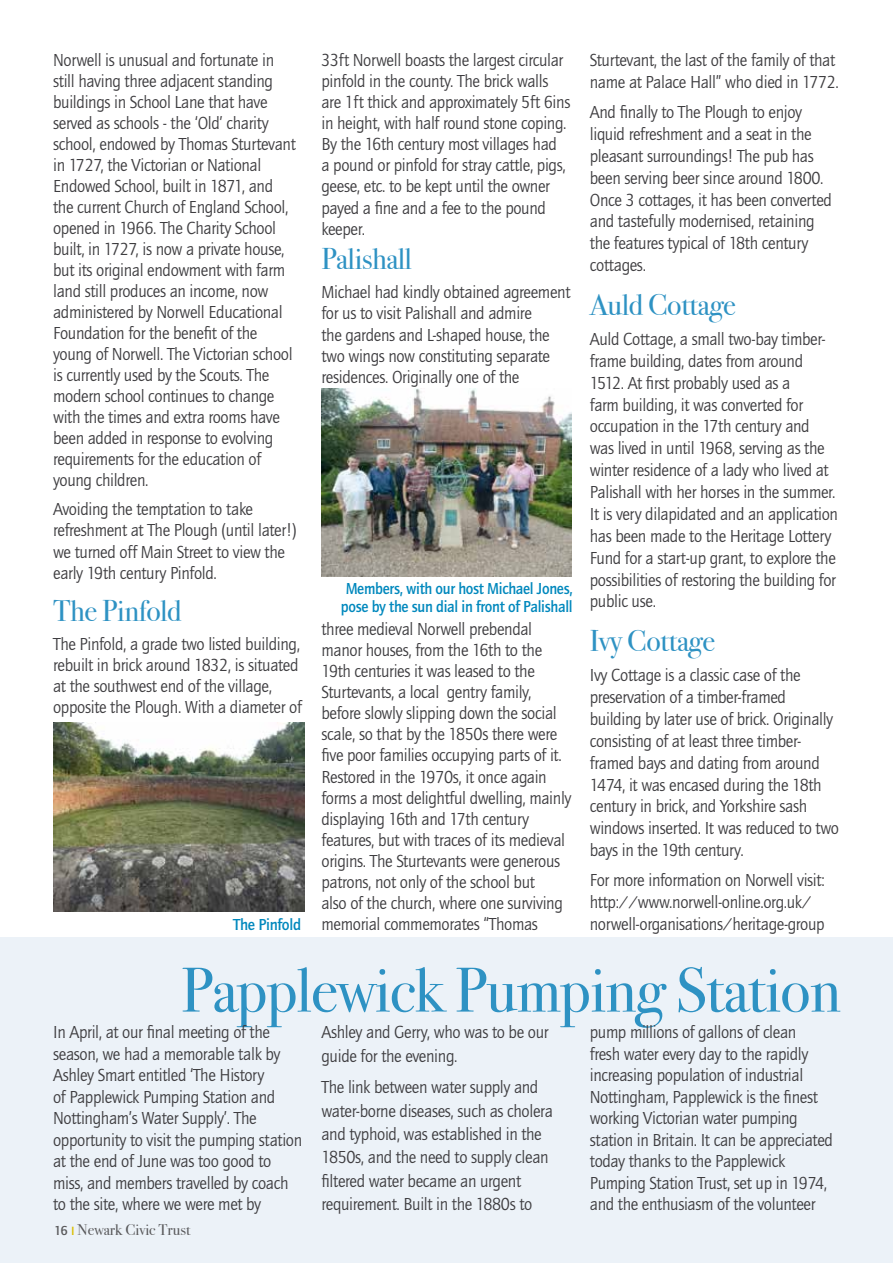
<style>
.page{position:relative;width:893px;height:1263px;background:#fff}
.page>*{position:absolute;margin:0;border:0;box-sizing:border-box;transform-origin:0 0}
.t1{font:63px "Bodoni Svty Two OSITCTT Book";letter-spacing:-.01em;color:#2e92c3}
.t2{font:30px "Bodoni Svty Two OSITCTT Book";letter-spacing:-.01em;color:#2e92c3}
.t3{font:18px/21.9px "Quay Sans EF";letter-spacing:-.02em;color:#3e3d40;scale:.95 1}
.t4{font:500 16.5px/18px "Quay Sans EF";letter-spacing:-.02em;color:#0088bd;scale:.93 1}
.t5{font:500 16.5px "Quay Sans EF";letter-spacing:-.02em;color:#0088bd;scale:.96 1}
.t6{font:15.6px "Bodoni Svty Two OSITCTT Book";color:#58585a}
.s1{font-family:"Quay Sans EF";font-weight:500;font-size:13.35px}
.s2{font-family:"Quay Sans EF";font-weight:500;font-size:12.45px;color:#dabe00}
</style>
<div class="page">
<div style="left:0;top:938px;width:893px;height:325px;background:#ecf2f8"></div>
<img style="left:53px;top:722px;width:252px;height:189px">
<img style="left:321px;top:388px;width:250px;height:188px">
<p class="t3" style="left:590px;top:49px;width:264px">Sturtevant, the last of the family of that name at Palace Hall” who died in 1772.</p>
<p class="t3" style="left:590px;top:101px;width:256px">And finally to The Plough to enjoy liquid refreshment and a seat in the pleasant surroundings! The pub has been serving beer since around 1800.<br>Once 3 cottages, it has been converted and tastefully modernised, retaining the features typical of 18th century cottages.</p>
<h2 class="t2" style="left:590px;top:286px;width:148px">Auld Cottage</h2>
<p class="t3" style="left:590px;top:328px;width:263px">Auld Cottage, a small two-bay timber&shy;frame building, dates from around 1512. At first probably used as a<br>farm building, it was converted for occupation in the 17th century and was lived in until 1968, serving as the winter residence of a lady who lived at Palishall with her horses in the summer.<br>It is very dilapidated and an application has been made to the Heritage Lottery Fund for a start-up grant, to explore the possibilities of restoring the building for public use.</p>
<h2 class="t2" style="left:590px;top:623px;width:127px">Ivy Cottage</h2>
<p class="t3" style="left:590px;top:664px;width:264px">Ivy Cottage is a classic case of the preservation of a timber-framed building by later use of brick. Originally consisting of at least three timber&shy;framed bays and dating from around 1474, it was encased during the 18th century in brick, and Yorkshire sash windows inserted. It was reduced to two bays in the 19th century.</p>
<p class="t3" style="left:590px;top:870px;width:249px">For more information on Norwell visit: http://www.norwell-online.org.uk/</p>
<p class="t3" style="left:53px;top:50px;width:257px;line-height:21px">Norwell is unusual and fortunate in still having three adjacent standing buildings in School Lane that have served as schools - the ‘Old’ charity school, endowed by Thomas Sturtevant in 1727, the Victorian or National Endowed School, built in 1871, and the current Church of England School, opened in 1966. The Charity School built, in 1727, is now a private house, but its original endowment with farm land still produces an income, now administered by Norwell Educational Foundation for the benefit of the young of Norwell. The Victorian school is currently used by the Scouts. The modern school continues to change with the times and extra rooms have been added in response to evolving requirements for the education of young children.</p>
<p class="t3" style="left:53px;top:499px;width:258px;line-height:21px">Avoiding the temptation to take refreshment at The Plough (until later!) we turned off Main Street to view the early 19th century Pinfold.</p>
<h2 class="t2" style="left:53px;top:593px;width:130px">The Pinfold</h2>
<p class="t3" style="left:53px;top:634px;width:263px;line-height:21px">The Pinfold, a grade two listed building, rebuilt in brick around 1832, is situated at the southwest end of the village, opposite the Plough. With a diameter of</p>
<p class="t3" style="left:321px;top:50px;width:263px;line-height:21.1px">33ft Norwell boasts the largest circular pinfold in the county. The brick walls are 1ft thick and approximately 5ft 6ins in height, with half round stone coping.<br>By the 16th century most villages had<br>a pound or pinfold for stray cattle, pigs, geese, etc. to be kept until the owner payed a fine and a fee to the pound keeper.</p>
<h2 class="t2" style="left:321px;top:241px;width:92px">Palishall</h2>
<p class="t3" style="left:321px;top:282px;width:264px;line-height:21.1px">Michael had kindly obtained agreement for us to visit Palishall and admire<br>the gardens and L-shaped house, the two wings now constituting separate residences. Originally one of the</p>
<p class="t4" style="left:341px;top:580px;width:251px">Members, with our host Michael Jones, pose by the sun dial in front of Palishall</p>
<p class="t3" style="left:321px;top:619px;width:265px;line-height:21.1px">three medieval Norwell prebendal manor houses, from the 16th to the 19th centuries it was leased to the Sturtevants, a local gentry family, before slowly slipping down the social scale, so that by the 1850s there were five poor families occupying parts of it.<br>Restored in the 1970s, it once again forms a most delightful dwelling, mainly displaying 16th and 17th century features, but with traces of its medieval origins. The Sturtevants were generous patrons, not only of the school but<br>also of the church, where one surviving memorial commemorates “Thomas</p>
<p class="t5" style="left:233px;top:915px;width:72px">The Pinfold</p>
<p class="t3" style="left:590px;top:914px;width:249px">norwell-organisations/heritage-group</p>
<h1 class="t1" style="left:181px;top:952px;width:661px">Papplewick Pumping Station</h1>
<p class="t3" style="left:53px;top:1022px;width:264px;line-height:21.5px">In April, at our final meeting of the season, we had a memorable talk by Ashley Smart entitled ‘The History<br>of Papplewick Pumping Station and Nottingham’s Water Supply’. The opportunity to visit the pumping station at the end of June was too good to miss, and members travelled by coach to the site, where we were met by</p>
<p class="t3" style="left:321px;top:1021px;width:241px;line-height:23.2px">Ashley and Gerry, who was to be our guide for the evening.</p>
<p class="t3" style="left:590px;top:1022px;width:257px;line-height:21.5px">pump millions of gallons of clean<br>fresh water every day to the rapidly increasing population of industrial Nottingham, Papplewick is the finest working Victorian water pumping station in Britain. It can be appreciated today thanks to the Papplewick Pumping Station Trust, set up in 1974, and the enthusiasm of the volunteer</p>
<p class="t3" style="left:321px;top:1076px;width:245px;line-height:23.2px">The link between water supply and water-borne diseases, such as cholera and typhoid, was established in the 1850s, and the need to supply clean filtered water became an urgent requirement. Built in the 1880s to</p>
<p class="t6" style="left:54px;top:1220px;width:138px"><span class="s1">16</span> <span class="s2">I</span> Newark Civic Trust</p>
</div>
